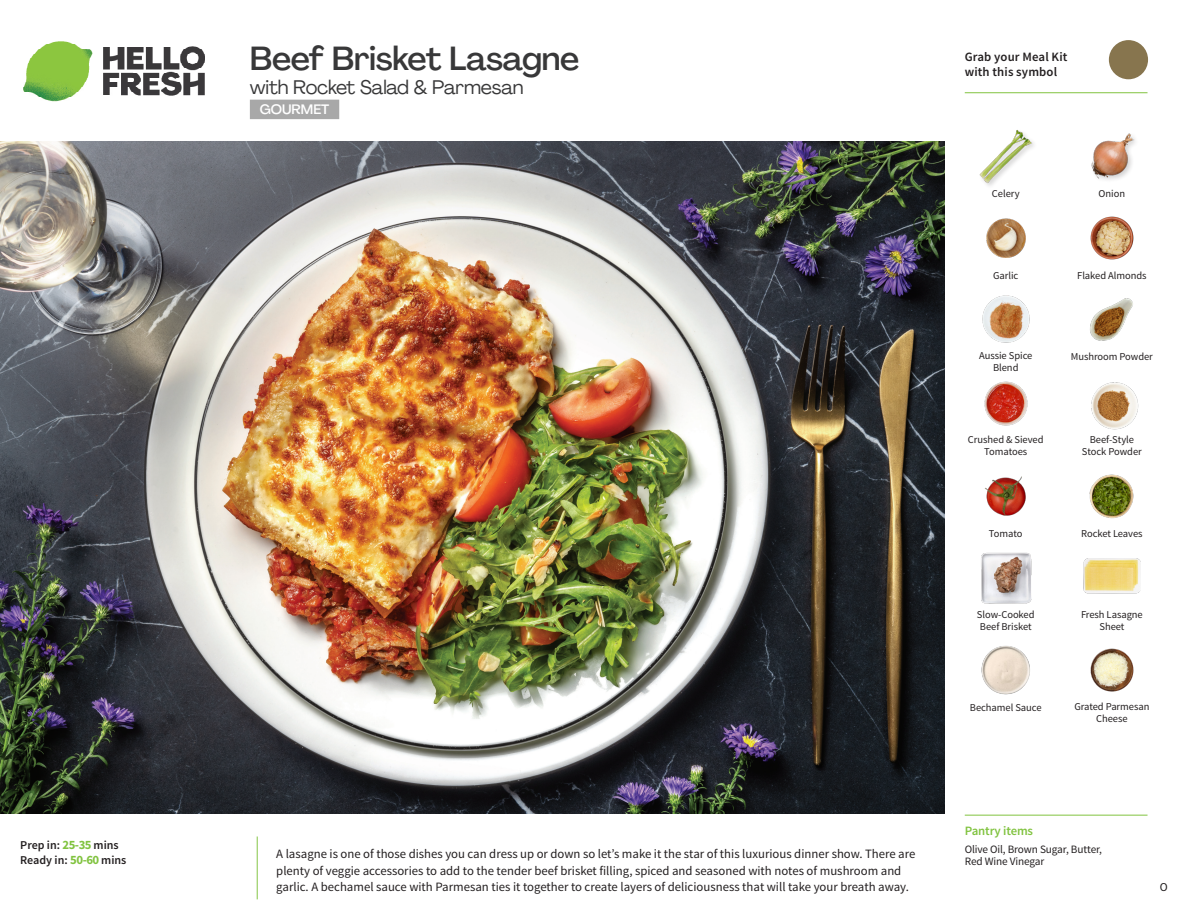
<style>
.page{position:relative;width:1188px;height:918px;background:#fff}
.page>*{position:absolute;margin:0;border:0;box-sizing:border-box;transform-origin:0 0}
._15_Titel_UK{font:500 33px "Agrandir";letter-spacing:-.015em;color:#383839}
._15_Titel_UK-2{font:19.5px "Agrandir";letter-spacing:-.01em;color:#383839}
.t1{font:500 13.5px "Agrandir";color:#fff}
.Step_6_Text_AU{font:12.75px/16.5px "Source Sans Pro";color:#231f20}
.t2{font:600 12.75px/15px "Source Sans Pro";letter-spacing:.01em;color:#231f20}
._04_Headers_Front{font:600 12.75px "Source Sans Pro";letter-spacing:-.01em;color:#81c340}
._04_Intro{font:600 12px "Source Sans Pro";color:#231f20}
.t3{font:12px "Source Sans Pro";color:#231f20}
._05_Pantry{font:11.25px/12px "Source Sans Pro";letter-spacing:-.01em;color:#231f20}
._18_FRONT_ingredient{font:10.5px/12px "Source Sans Pro";letter-spacing:-.005em;color:#231f20;text-align:center}
.s1{font-weight:700;font-size:12.75px;color:#81c340}
</style>
<div class="page">
<img style="left:23px;top:41px;width:182px;height:61px">
<img style="left:0;top:142px;width:945px;height:672px">
<div style="left:250px;top:100px;width:89px;height:19px;background:#a8a8a8"></div>
<img style="left:1090px;top:298px;width:43px;height:43px">
<img style="left:1091px;top:382px;width:48px;height:48px">
<img style="left:984px;top:381px;width:44px;height:45px">
<img style="left:985px;top:476px;width:41px;height:40px">
<img style="left:1083px;top:558px;width:58px;height:36px">
<img style="left:981px;top:553px;width:50px;height:50px">
<img style="left:1090px;top:648px;width:44px;height:44px">
<img style="left:981px;top:646px;width:49px;height:49px">
<img style="left:982px;top:295px;width:48px;height:48px">
<img style="left:986px;top:218px;width:40px;height:40px">
<img style="left:1090px;top:216px;width:44px;height:44px">
<img style="left:979px;top:130px;width:55px;height:55px">
<img style="left:1091px;top:133px;width:44px;height:47px">
<img style="left:1089px;top:474px;width:45px;height:45px">
<hr style="left:965px;top:815px;width:183px;height:1px;background:#81c340">
<svg style="left:1091px;top:40px;width:57px;height:54px"></svg>
<hr style="left:965px;top:92px;width:183px;height:1px;background:#81c340">
<p class="_04_Intro" style="left:20px;top:837px;width:100px">Prep in: <span class="s1">25-35</span> mins</p>
<p class="_04_Intro" style="left:20px;top:852px;width:108px">Ready in: <span class="s1">50-60</span> mins</p>
<p class="_15_Titel_UK" style="left:250px;top:38px;width:331px">Beef Brisket Lasagne</p>
<p class="_15_Titel_UK-2" style="left:250px;top:75px;width:275px">with Rocket Salad &amp; Parmesan</p>
<p class="t1" style="left:260px;top:101px;width:71px">GOURMET</p>
<p class="Step_6_Text_AU" style="left:276px;top:846px;width:641px">A lasagne is one of those dishes you can dress up or down so let’s make it the star of this luxurious dinner show. There are plenty of veggie accessories to add to the tender beef brisket filling, spiced and seasoned with notes of mushroom and garlic. A bechamel sauce with Parmesan ties it together to create layers of deliciousness that will take your breath away.</p>
<p class="t2" style="left:965px;top:50px;width:104px">Grab your Meal Kit with this symbol</p>
<p class="_18_FRONT_ingredient" style="left:992px;top:188px;width:29px">Celery</p>
<p class="_18_FRONT_ingredient" style="left:1099px;top:188px;width:28px">Onion</p>
<p class="_18_FRONT_ingredient" style="left:993px;top:270px;width:27px">Garlic</p>
<p class="_18_FRONT_ingredient" style="left:1077px;top:270px;width:71px">Flaked Almonds</p>
<p class="_18_FRONT_ingredient" style="left:979px;top:350px;width:55px">Aussie Spice</p>
<p class="_18_FRONT_ingredient" style="left:1071px;top:351px;width:84px">Mushroom Powder</p>
<p class="_18_FRONT_ingredient" style="left:993px;top:362px;width:27px">Blend</p>
<p class="_18_FRONT_ingredient" style="left:968px;top:434px;width:77px">Crushed &amp; Sieved<br>Tomatoes</p>
<p class="_18_FRONT_ingredient" style="left:1082px;top:434px;width:61px">Beef-Style<br>Stock Powder</p>
<p class="_18_FRONT_ingredient" style="left:989px;top:528px;width:35px">Tomato</p>
<p class="_18_FRONT_ingredient" style="left:1081px;top:528px;width:63px">Rocket Leaves</p>
<p class="_18_FRONT_ingredient" style="left:977px;top:609px;width:59px;text-align:left">Slow-Cooked<br>Beef Brisket</p>
<p class="_18_FRONT_ingredient" style="left:970px;top:702px;width:73px">Bechamel Sauce</p>
<p class="_18_FRONT_ingredient" style="left:1081px;top:609px;width:63px">Fresh Lasagne<br>Sheet</p>
<p class="_18_FRONT_ingredient" style="left:1074px;top:701px;width:77px">Grated Parmesan<br>Cheese</p>
<p class="_04_Headers_Front" style="left:965px;top:822px;width:70px">Pantry items</p>
<p class="_05_Pantry" style="left:965px;top:844px;width:139px">Olive Oil, Brown Sugar, Butter,<br>Red Wine Vinegar</p>
<p class="t3" style="left:1160px;top:879px;width:9px">O</p>
</div>
